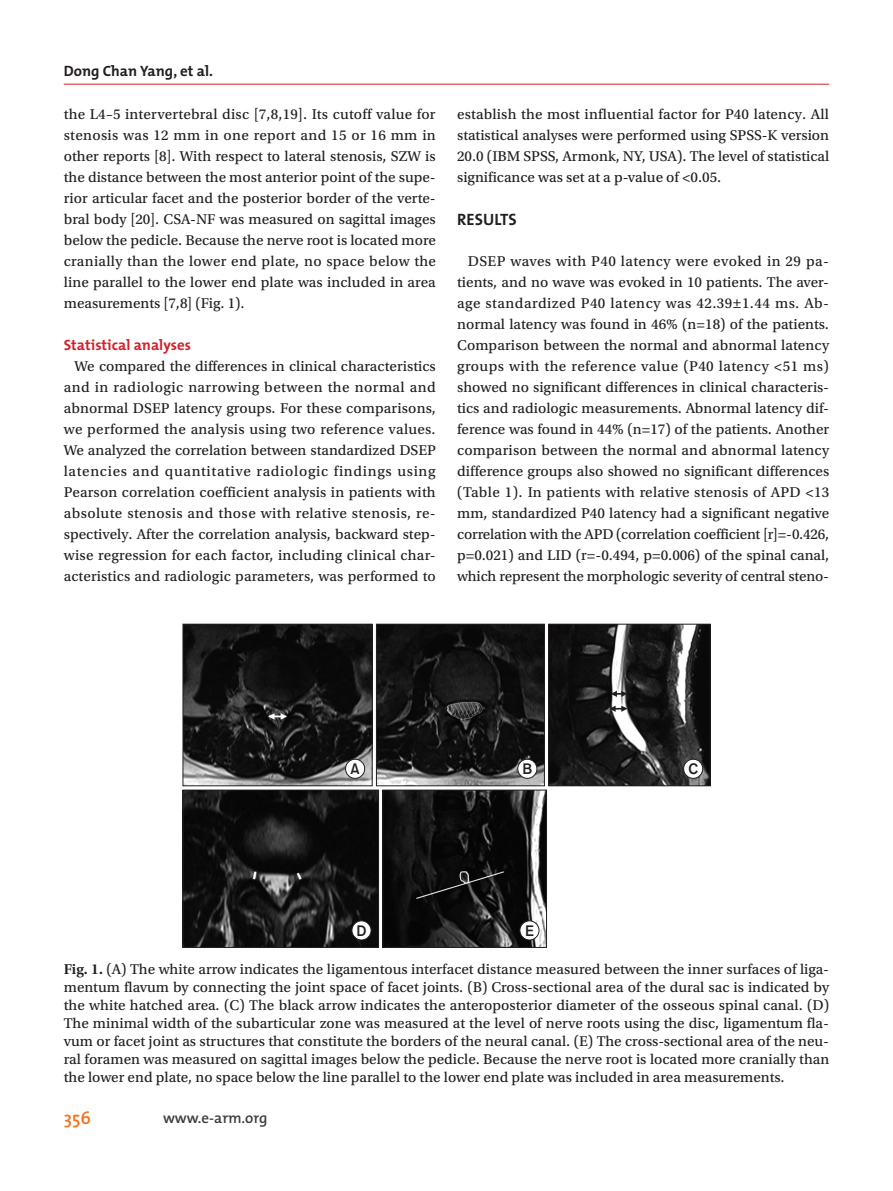
<style>
.page{position:relative;width:893px;height:1191px;background:#fff}
.page>*{position:absolute;margin:0;border:0;box-sizing:border-box;transform-origin:0 0}
.t1{font:600 18px "The Mix";color:#f47321}
.서론{font:700 16.5px "The Mix";color:#231f20}
.바탕글{font:15px/21px "Utopia Std Capt";color:#231f20;text-align:justify}
.그림{font:15px/18px "Utopia Std Capt";color:#231f20;text-align:justify}
._1{font:700 15px "The Mix";color:#d1232a}
.t2{font:700 15px "The Mix";color:#231f20}
.t3{font:600 15px "The Mix";color:#3e3e3f}
.t4{font:15px "Gothic 725 BT Bold A";color:#231f20}
.s1{font-family:"Utopia Std";font-weight:600}
</style>
<div class="page">
<hr style="left:64px;top:84px;width:765px;height:1px;background:#d1232a">
<svg style="left:182px;top:623px;width:529px;height:325px"></svg>
<svg style="left:611px;top:690px;width:17px;height:7px"></svg>
<svg style="left:609px;top:705px;width:18px;height:7px"></svg>
<svg style="left:268px;top:713px;width:19px;height:6px"></svg>
<p class="t2" style="left:64px;top:59px;width:151px">Dong Chan Yang, et al.</p>
<p class="바탕글" style="left:64px;top:104px;width:374px">the L4–5 intervertebral disc [7,8,19]. Its cutoff value for stenosis was 12 mm in one report and 15 or 16 mm in other reports [8]. With respect to lateral stenosis, SZW is the distance between the most anterior point of the supe&shy;rior articular facet and the posterior border of the verte&shy;bral body [20]. CSA-NF was measured on sagittal images below the pedicle. Because the nerve root is located more cranially than the lower end plate, no space below the line parallel to the lower end plate was included in area measurements [7,8] (Fig. 1).</p>
<p class="_1" style="left:64px;top:332px;width:129px">Statistical analyses</p>
<p class="바탕글" style="left:64px;top:356px;width:374px;text-indent:11px">We compared the differences in clinical characteristics and in radiologic narrowing between the normal and abnormal DSEP latency groups. For these comparisons, we performed the analysis using two reference values.<br>We analyzed the correlation between standardized DSEP latencies and quantitative radiologic findings using Pearson correlation coefficient analysis in patients with absolute stenosis and those with relative stenosis, re&shy;spectively. After the correlation analysis, backward step&shy;wise regression for each factor, including clinical char&shy;acteristics and radiologic parameters, was performed to</p>
<p class="바탕글" style="left:457px;top:104px;width:374px">establish the most influential factor for P40 latency. All statistical analyses were performed using SPSS-K version 20.0 (IBM SPSS, Armonk, NY, USA). The level of statistical significance was set at a p-value of &lt;0.05.</p>
<p class="서론" style="left:457px;top:206px;width:61px">RESULTS</p>
<p class="바탕글" style="left:457px;top:251px;width:374px;text-indent:11px">DSEP waves with P40 latency were evoked in 29 pa&shy;tients, and no wave was evoked in 10 patients. The aver&shy;age standardized P40 latency was 42.39±1.44 ms. Ab&shy;normal latency was found in 46% (n=18) of the patients.<br>Comparison between the normal and abnormal latency groups with the reference value (P40 latency &lt;51 ms) showed no significant differences in clinical characteris&shy;tics and radiologic measurements. Abnormal latency dif&shy;ference was found in 44% (n=17) of the patients. Another comparison between the normal and abnormal latency difference groups also showed no significant differences (Table 1). In patients with relative stenosis of APD &lt;13 mm, standardized P40 latency had a significant negative correlation with the APD (correlation coefficient [r]=-0.426, p=0.021) and LID (r=-0.494, p=0.006) of the spinal canal, which represent the morphologic severity of central steno-</p>
<p class="t4" style="left:351px;top:760px;width:11px">A</p>
<p class="t4" style="left:522px;top:760px;width:11px">B</p>
<p class="t4" style="left:688px;top:760px;width:11px">C</p>
<p class="t4" style="left:357px;top:921px;width:12px">D</p>
<p class="t4" style="left:525px;top:921px;width:11px">E</p>
<p class="그림" style="left:64px;top:960px;width:767px"><span class="s1">Fig. 1.</span> (A) The white arrow indicates the ligamentous interfacet distance measured between the inner surfaces of liga&shy;mentum flavum by connecting the joint space of facet joints. (B) Cross-sectional area of the dural sac is indicated by the white hatched area. (C) The black arrow indicates the anteroposterior diameter of the osseous spinal canal. (D)<br>The minimal width of the subarticular zone was measured at the level of nerve roots using the disc, ligamentum fla&shy;vum or facet joint as structures that constitute the borders of the neural canal. (E) The cross-sectional area of the neu&shy;ral foramen was measured on sagittal images below the pedicle. Because the nerve root is located more cranially than the lower end plate, no space below the line parallel to the lower end plate was included in area measurements.</p>
<p class="t1" style="left:64px;top:1102px;width:29px">356</p>
<p class="t3" style="left:163px;top:1105px;width:106px">www.e-arm.org</p>
</div>
